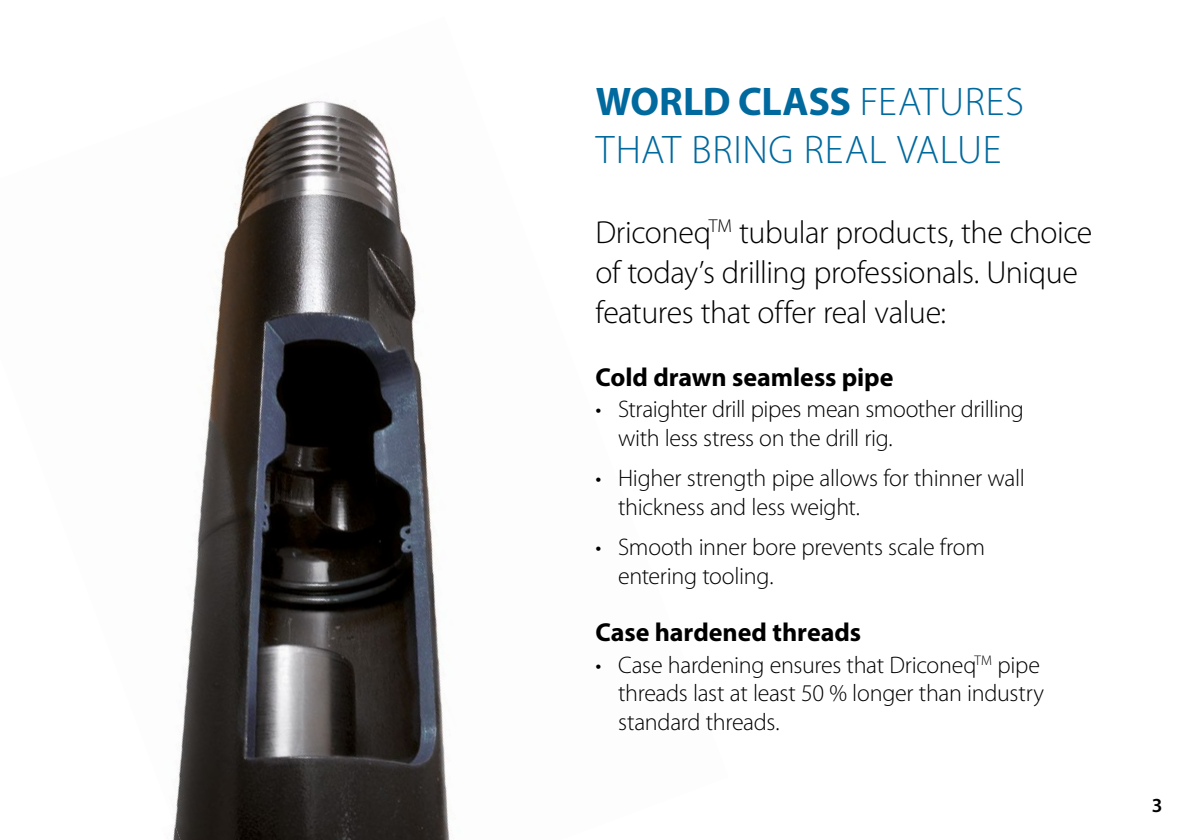
<style>
.page{position:relative;width:1191px;height:840px;background:#fff}
.page>*{position:absolute;margin:0;border:0;box-sizing:border-box;transform-origin:0 0}
.t1{font:300 40px/48px "Myriad Pro";letter-spacing:.01em;color:#00699e}
.t2{font:300 32px/40px "Myriad Pro";letter-spacing:-.015em;color:#000}
.t3{font:700 26px "Myriad Pro";color:#000}
.t4{font:300 24px/28.8px "Myriad Pro";letter-spacing:-.015em;color:#000}
.t5{font:600 20px "Myriad Pro";color:#000}
.s1{font-weight:700}
</style>
<div class="page">
<img style="left:173px;top:101px;width:277px;height:738px">
<h1 class="t1" style="left:596px;top:78px;width:429px"><span class="s1">WORLD CLASS</span> FEATURES<br>THAT BRING REAL VALUE</h1>
<h2 class="t2" style="left:595px;top:213px;width:498px">Driconeq<sup>TM</sup> tubular products, the choice of today’s drilling professionals. Unique features that offer real value:</h2>
<p class="t3" style="left:595px;top:359px;width:300px">Cold drawn seamless pipe</p>
<p class="t4" style="left:618px;top:395px;width:407px;text-indent:-23px">• Straighter drill pipes mean smoother drilling with less stress on the drill rig.</p>
<p class="t4" style="left:618px;top:464px;width:408px;text-indent:-23px">• Higher strength pipe allows for thinner wall thickness and less weight.</p>
<p class="t4" style="left:618px;top:533px;width:368px;text-indent:-23px">• Smooth inner bore prevents scale from entering tooling.</p>
<p class="t3" style="left:595px;top:614px;width:267px">Case hardened threads</p>
<p class="t4" style="left:618px;top:650px;width:427px;text-indent:-23px">• Case hardening ensures that Driconeq<sup>TM</sup> pipe threads last at least 50 % longer than industry standard threads.</p>
<p class="t5" style="left:1151px;top:791px;width:12px">3</p>
</div>
